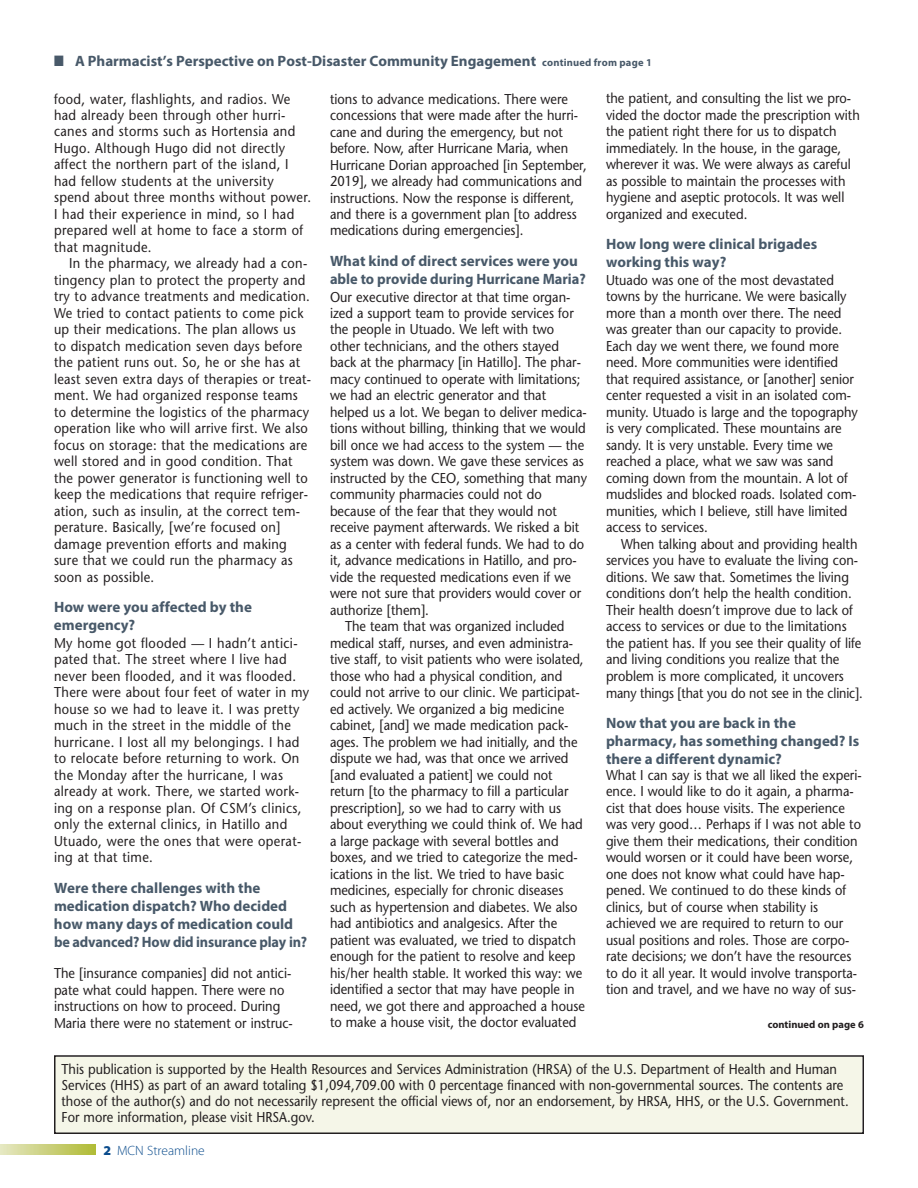
<style>
.page{position:relative;width:918px;height:1188px;background:#fff}
.page>*{position:absolute;margin:0;border:0;box-sizing:border-box;transform-origin:0 0}
.t1{font:700 15px/18px "Myriad Pro";color:#485969}
.t2{font:14.25px/16.5px "Stone Sans";color:#231f20;scale:.9 1}
.t3{font:14.25px/16.5px "Stone Sans";letter-spacing:.03em;color:#231f20;scale:.9 1}
.t4{font:14.25px/16.5px "Stone Sans";letter-spacing:.025em;color:#231f20;scale:.9 1}
.t5{font:300 13.5px "Myriad Pro";color:#0b4c8c}
.t6{font:700 10.5px "Myriad Pro";color:#231f20}
.s1{font-size:10.5px}
.s2{font-weight:900}
</style>
<div class="page">
<svg style="left:0;top:1144px;width:96px;height:11px"></svg>
<div style="left:56px;top:1057px;width:806px;height:75px;background:#f5f6e8"></div>
<div style="left:54px;top:1055px;width:810px;height:79px;border:2px solid #231f20"></div>
<p class="t1" style="left:54px;top:53px;width:599px">■ A Pharmacist’s Perspective on Post-Disaster Community Engagement <span class="s1">continued from page 1</span></p>
<p class="t2" style="left:606px;top:92px;width:284px">the patient, and consulting the list we pro&shy;vided the doctor made the prescription with the patient right there for us to dispatch immediately. In the house, in the garage, wherever it was. We were always as careful as possible to maintain the processes with hygiene and aseptic protocols. It was well organized and executed.</p>
<p class="t1" style="left:606px;top:236px;width:213px">How long were clinical brigades working this way?</p>
<p class="t2" style="left:606px;top:273px;width:282px">Utuado was one of the most devastated towns by the hurricane. We were basically more than a month over there. The need was greater than our capacity to provide.<br>Each day we went there, we found more need. More communities were identified that required assistance, or [another] senior center requested a visit in an isolated com&shy;munity. Utuado is large and the topography is very complicated. These mountains are sandy. It is very unstable. Every time we reached a place, what we saw was sand coming down from the mountain. A lot of mudslides and blocked roads. Isolated com&shy;munities, which I believe, still have limited access to services.</p>
<p class="t2" style="left:606px;top:537px;width:287px;text-indent:15px">When talking about and providing health services you have to evaluate the living con&shy;ditions. We saw that. Sometimes the living conditions don’t help the health condition.<br>Their health doesn’t improve due to lack of access to services or due to the limitations the patient has. If you see their quality of life and living conditions you realize that the problem is more complicated, it uncovers many things [that you do not see in the clinic].</p>
<p class="t1" style="left:606px;top:715px;width:255px">Now that you are back in the pharmacy, has something changed? Is there a different dynamic?</p>
<p class="t2" style="left:606px;top:768px;width:286px">What I can say is that we all liked the experi&shy;ence. I would like to do it again, a pharma&shy;cist that does house visits. The experience was very good… Perhaps if I was not able to give them their medications, their condition would worsen or it could have been worse, one does not know what could have hap&shy;pened. We continued to do these kinds of clinics, but of course when stability is achieved we are required to return to our usual positions and roles. Those are corpo&shy;rate decisions; we don’t have the resources to do it all year. It would involve transporta&shy;tion and travel, and we have no way of sus-</p>
<p class="t3" style="left:54px;top:92px;width:287px">food, water, flashlights, and radios. We had already been through other hurri&shy;canes and storms such as Hortensia and Hugo. Although Hugo did not directly affect the northern part of the island, I had fellow students at the university spend about three months without power.<br>I had their experience in mind, so I had prepared well at home to face a storm of that magnitude.</p>
<p class="t4" style="left:54px;top:257px;width:287px;text-indent:15px">In the pharmacy, we already had a con&shy;tingency plan to protect the property and try to advance treatments and medication.<br>We tried to contact patients to come pick up their medications. The plan allows us to dispatch medication seven days before the patient runs out. So, he or she has at least seven extra days of therapies or treat&shy;ment. We had organized response teams to determine the logistics of the pharmacy operation like who will arrive first. We also focus on storage: that the medications are well stored and in good condition. That the power generator is functioning well to keep the medications that require refriger&shy;ation, such as insulin, at the correct tem&shy;perature. Basically, [we’re focused on] damage prevention efforts and making sure that we could run the pharmacy as soon as possible.</p>
<p class="t1" style="left:54px;top:599px;width:199px">How were you affected by the emergency?</p>
<p class="t3" style="left:54px;top:636px;width:285px">My home got flooded — I hadn’t antici&shy;pated that. The street where I live had never been flooded, and it was flooded.<br>There were about four feet of water in my house so we had to leave it. I was pretty much in the street in the middle of the hurricane. I lost all my belongings. I had to relocate before returning to work. On the Monday after the hurricane, I was already at work. There, we started work&shy;ing on a response plan. Of CSM’s clinics, only the external clinics, in Hatillo and Utuado, were the ones that were operat&shy;ing at that time.</p>
<p class="t1" style="left:54px;top:880px;width:255px">Were there challenges with the medication dispatch? Who decided how many days of medication could be advanced? How did insurance play in?</p>
<p class="t2" style="left:54px;top:966px;width:267px">The [insurance companies] did not antici&shy;pate what could happen. There were no instructions on how to proceed. During Maria there were no statement or instruc-</p>
<p class="t2" style="left:330px;top:92px;width:287px">tions to advance medications. There were concessions that were made after the hurri&shy;cane and during the emergency, but not before. Now, after Hurricane Maria, when Hurricane Dorian approached [in September, 2019], we already had communications and instructions. Now the response is different, and there is a government plan [to address medications during emergencies].</p>
<p class="t1" style="left:330px;top:253px;width:257px">What kind of direct services were you able to provide during Hurricane Maria?</p>
<p class="t2" style="left:330px;top:290px;width:269px">Our executive director at that time organ-</p>
<p class="t2" style="left:330px;top:306px;width:272px">ized a support team to provide services for</p>
<p class="t2" style="left:330px;top:323px;width:251px">the people in Utuado. We left with two</p>
<p class="t2" style="left:330px;top:339px;width:256px">other technicians, and the others stayed</p>
<p class="t2" style="left:330px;top:356px;width:280px">back at the pharmacy [in Hatillo]. The phar-</p>
<p class="t2" style="left:330px;top:372px;width:280px">macy continued to operate with limitations;</p>
<p class="t2" style="left:330px;top:389px;width:242px">we had an electric generator and that</p>
<p class="t2" style="left:330px;top:405px;width:287px">helped us a lot. We began to deliver medica-</p>
<p class="t2" style="left:330px;top:422px;width:286px">tions without billing, thinking that we would</p>
<p class="t2" style="left:330px;top:438px;width:284px">bill once we had access to the system — the</p>
<p class="t2" style="left:330px;top:455px;width:283px">system was down. We gave these services as</p>
<p class="t2" style="left:330px;top:471px;width:287px">instructed by the CEO, something that many</p>
<p class="t2" style="left:330px;top:488px;width:237px">community pharmacies could not do</p>
<p class="t2" style="left:330px;top:504px;width:253px">because of the fear that they would not</p>
<p class="t2" style="left:330px;top:521px;width:278px">receive payment afterwards. We risked a bit</p>
<p class="t2" style="left:330px;top:537px;width:284px">as a center with federal funds. We had to do</p>
<p class="t2" style="left:330px;top:554px;width:276px">it, advance medications in Hatillo, and pro-</p>
<p class="t2" style="left:330px;top:570px;width:269px">vide the requested medications even if we</p>
<p class="t2" style="left:330px;top:587px;width:281px">were not sure that providers would cover or</p>
<p class="t2" style="left:330px;top:603px;width:111px">authorize [them].</p>
<p class="t2" style="left:345px;top:620px;width:245px">The team that was organized included</p>
<p class="t2" style="left:330px;top:636px;width:272px">medical staff, nurses, and even administra-</p>
<p class="t2" style="left:330px;top:653px;width:283px">tive staff, to visit patients who were isolated,</p>
<p class="t2" style="left:330px;top:669px;width:260px">those who had a physical condition, and</p>
<p class="t2" style="left:330px;top:686px;width:279px">could not arrive to our clinic. We participat-</p>
<p class="t2" style="left:330px;top:702px;width:262px">ed actively. We organized a big medicine</p>
<p class="t2" style="left:330px;top:719px;width:266px">cabinet, [and] we made medication pack-</p>
<p class="t2" style="left:330px;top:735px;width:277px">ages. The problem we had initially, and the</p>
<p class="t2" style="left:330px;top:752px;width:267px">dispute we had, was that once we arrived</p>
<p class="t2" style="left:330px;top:768px;width:249px">[and evaluated a patient] we could not</p>
<p class="t2" style="left:330px;top:785px;width:266px">return [to the pharmacy to fill a particular</p>
<p class="t2" style="left:330px;top:801px;width:258px">prescription], so we had to carry with us</p>
<p class="t2" style="left:330px;top:818px;width:282px">about everything we could think of. We had</p>
<p class="t2" style="left:330px;top:834px;width:256px">a large package with several bottles and</p>
<p class="t2" style="left:330px;top:851px;width:277px">boxes, and we tried to categorize the med-</p>
<p class="t2" style="left:330px;top:867px;width:262px">ications in the list. We tried to have basic</p>
<p class="t2" style="left:330px;top:884px;width:261px">medicines, especially for chronic diseases</p>
<p class="t2" style="left:330px;top:900px;width:277px">such as hypertension and diabetes. We also</p>
<p class="t2" style="left:330px;top:917px;width:254px">had antibiotics and analgesics. After the</p>
<p class="t2" style="left:330px;top:933px;width:275px">patient was evaluated, we tried to dispatch</p>
<p class="t2" style="left:330px;top:950px;width:274px">enough for the patient to resolve and keep</p>
<p class="t2" style="left:330px;top:966px;width:282px">his/her health stable. It worked this way: we</p>
<p class="t2" style="left:330px;top:983px;width:273px">identified a sector that may have people in</p>
<p class="t2" style="left:330px;top:999px;width:285px">need, we got there and approached a house</p>
<p class="t2" style="left:330px;top:1016px;width:275px">to make a house visit, the doctor evaluated</p>
<p class="t6" style="left:768px;top:1020px;width:98px">continued on page 6</p>
<p class="t2" style="left:62px;top:1063px;width:876px;line-height:15.8px">This publication is supported by the Health Resources and Services Administration (HRSA) of the U.S. Department of Health and Human Services (HHS) as part of an award totaling $1,094,709.00 with 0 percentage financed with non-governmental sources. The contents are those of the author(s) and do not necessarily represent the official views of, nor an endorsement, by HRSA, HHS, or the U.S. Government.<br>For more information, please visit HRSA.gov.</p>
<p class="t5" style="left:104px;top:1145px;width:103px"><span class="s2">2</span> MCN Streamline</p>
</div>
